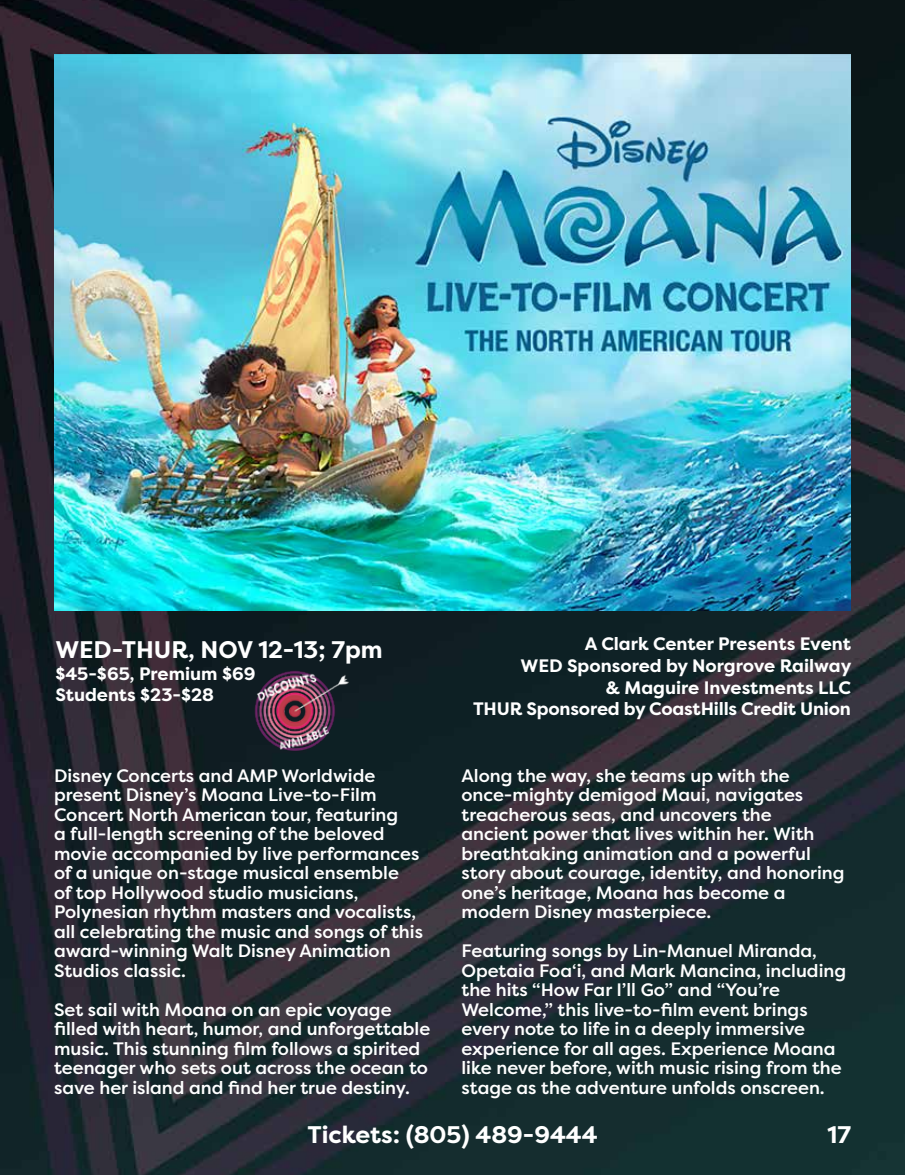
<style>
.page{position:relative;width:905px;height:1175px;background:#fff}
.page>*{position:absolute;margin:0;border:0;box-sizing:border-box;transform-origin:0 0}
.t1{font:700 24px "Filson Pro";color:#fff}
.t2{font:500 18px/19.5px "Filson Pro";color:#fff}
.t3{font:700 18px/21.6px "Filson Pro";letter-spacing:-.005em;color:#fff;text-align:right}
</style>
<div class="page">
<img style="left:0;top:0;width:904px;height:1174px">
<img style="left:54px;top:54px;width:796px;height:556px">
<img style="left:252px;top:668px;width:101px;height:95px">
<h1 class="t1" style="left:55px;top:634px;width:329px">WED-THUR, NOV 12-13; 7pm</h1>
<p class="t3" style="left:55px;top:663px;width:202px;text-align:left">$45-$65, Premium $69<br>Students $23-$28</p>
<p class="t2" style="left:54px;top:765px;width:370px">Disney Concerts and AMP Worldwide present Disney’s Moana Live-to-Film Concert North American tour, featuring<br>a full-length screening of the beloved movie accompanied by live performances of a unique on-stage musical ensemble<br>of top Hollywood studio musicians, Polynesian rhythm masters and vocalists, all celebrating the music and songs of this award-winning Walt Disney Animation Studios classic.</p>
<p class="t2" style="left:54px;top:999px;width:378px">Set sail with Moana on an epic voyage filled with heart, humor, and unforgettable music. This stunning film follows a spirited teenager who sets out across the ocean to save her island and find her true destiny.</p>
<p class="t3" style="left:473px;top:633px;width:380px">A Clark Center Presents Event<br>WED Sponsored by Norgrove Railway<br>&amp; Maguire Investments LLC<br>THUR Sponsored by CoastHills Credit Union</p>
<p class="t2" style="left:461px;top:765px;width:384px">Along the way, she teams up with the once-mighty demigod Maui, navigates treacherous seas, and uncovers the<br>ancient power that lives within her. With breathtaking animation and a powerful story about courage, identity, and honoring one’s heritage, Moana has become a modern Disney masterpiece.</p>
<p class="t2" style="left:461px;top:941px;width:386px">Featuring songs by Lin-Manuel Miranda, Opetaia Foa‘i, and Mark Mancina, including the hits “How Far I’ll Go” and “You’re Welcome,” this live-to-film event brings every note to life in a deeply immersive experience for all ages. Experience Moana like never before, with music rising from the stage as the adventure unfolds onscreen.</p>
<h1 class="t1" style="left:307px;top:1119px;width:291px">Tickets: (805) 489-9444</h1>
<h1 class="t1" style="left:827px;top:1119px;width:25px">17</h1>
</div>
